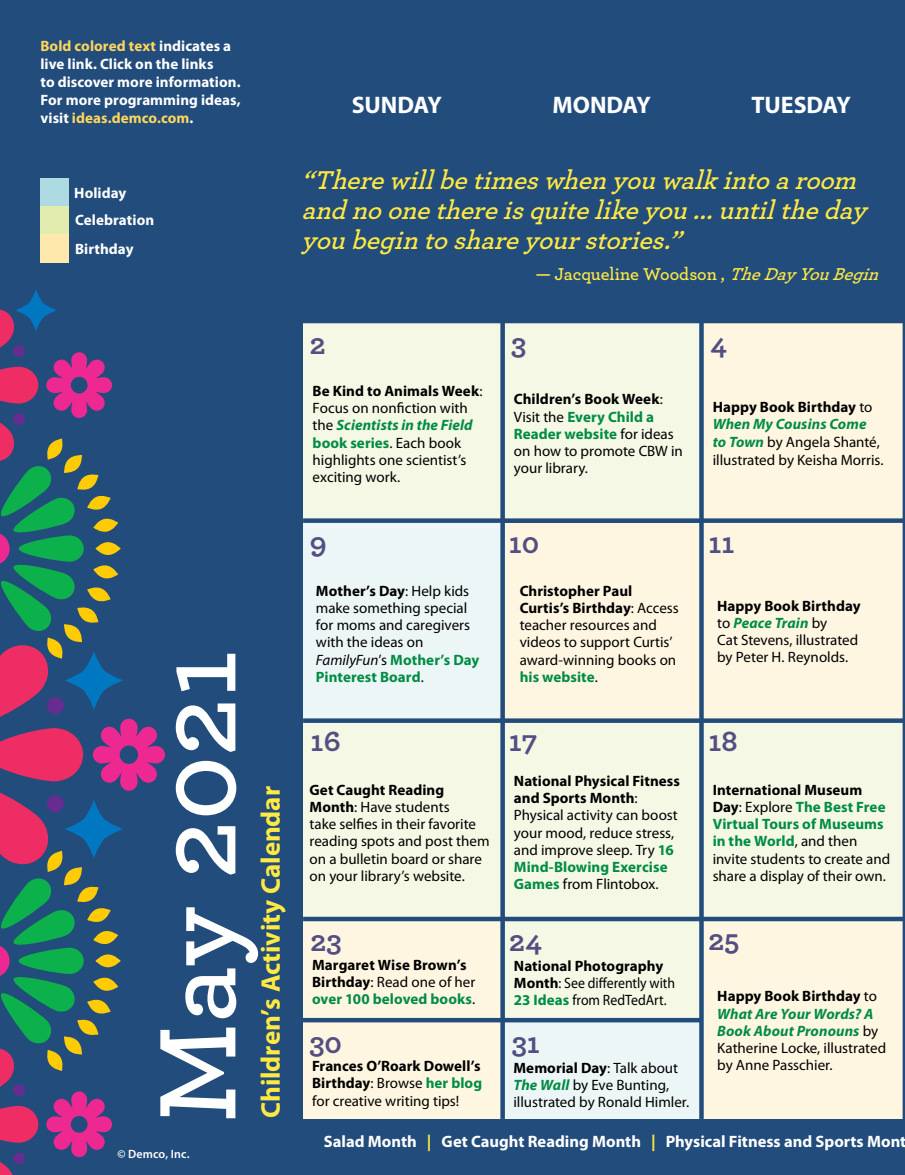
<style>
.page{position:relative;width:905px;height:1175px;background:#fff}
.page>*{position:absolute;margin:0;border:0;box-sizing:border-box;transform-origin:0 0}
.t1{font:600 114px "Archer Pro";color:#fff}
.t2{font:700 30px "Archer Pro";color:#544f82}
.t3{font:italic 600 27px/30px "Archer Pro";color:#ffe942}
.t4{font:700 27px "Myriad Pro";letter-spacing:-.005em;color:#ffe942}
.t5{font:700 24px "Myriad Pro";letter-spacing:-.005em;color:#fff}
.t6{font:600 18px "Archer Pro";letter-spacing:-.005em;color:#ffe942}
.t7{font:700 16.5px "Myriad Pro";color:#fff}
.t8{font:15px/17.2px "Myriad Pro";color:#000}
.t9{font:700 15px/18px "Myriad Pro";letter-spacing:.005em;color:#fff}
.t10{font:700 15px/17.2px "Myriad Pro";letter-spacing:.005em;color:#000}
.t11{font:15px/17.2px "Myriad Pro";color:#000;scale:.92 1}
.t12{font:600 12px "Myriad Pro";letter-spacing:.01em;color:#fff}
.s1{color:#ffd65c}
.s2{font-style:italic}
.s3{font-weight:700}
.s4{font-weight:700;font-style:italic;color:#008c44}
.s5{font-weight:700;color:#008c44}
.s6{font-weight:400}
.s7{color:#008c44}
.s8{color:#ffe942}
</style>
<div class="page">
<div style="left:0;top:0;width:904px;height:1174px;background:#224c7c"></div>
<svg style="left:0;top:290px;width:165px;height:884px"></svg>
<div style="left:40px;top:178px;width:29px;height:28px;background:#aedbe2"></div>
<div style="left:40px;top:206px;width:29px;height:28px;background:#e2ecae"></div>
<div style="left:40px;top:234px;width:29px;height:28px;background:#ffe8ac"></div>
<div style="left:303px;top:322px;width:199px;height:199px;background:#f4f8e4"></div>
<div style="left:303px;top:521px;width:199px;height:201px;background:#edf6f7"></div>
<div style="left:303px;top:722px;width:199px;height:198px;background:#f4f8e4"></div>
<div style="left:303px;top:919px;width:199px;height:199px;background:#fff6e2"></div>
<div style="left:502px;top:322px;width:200px;height:199px;background:#f4f8e4"></div>
<div style="left:502px;top:523px;width:200px;height:199px;background:#fff6e2"></div>
<div style="left:502px;top:720px;width:200px;height:200px;background:#f4f8e4"></div>
<div style="left:502px;top:919px;width:200px;height:103px;background:#f4f8e4"></div>
<div style="left:502px;top:1022px;width:200px;height:97px;background:#edf6f7"></div>
<div style="left:703px;top:322px;width:200px;height:199px;background:#fff6e2"></div>
<div style="left:703px;top:521px;width:200px;height:199px;background:#fff6e2"></div>
<div style="left:703px;top:720px;width:200px;height:200px;background:#f4f8e4"></div>
<div style="left:703px;top:919px;width:200px;height:199px;background:#fff6e2"></div>
<div style="left:500px;top:320px;width:5px;height:798px;background:#224c7c"></div>
<svg style="left:699px;top:323px;width:3px;height:795px;background:#325984"></svg>
<hr style="left:902px;top:123px;width:2px;height:996px;background:#224c7c">
<hr style="left:301px;top:319px;width:603px;height:4px;background:#224c7c">
<div style="left:303px;top:518px;width:601px;height:5px;background:#224c7c"></div>
<div style="left:303px;top:718px;width:601px;height:5px;background:#224c7c"></div>
<div style="left:303px;top:916px;width:601px;height:5px;background:#224c7c"></div>
<div style="left:303px;top:1017px;width:398px;height:5px;background:#224c7c"></div>
<p class="t9" style="left:40px;top:36px;width:202px"><span class="s1">Bold colored text</span> indicates a live link. Click on the links<br>to discover more information.<br>For more programming ideas, visit <span class="s1">ideas.demco.com</span>.</p>
<p class="t9" style="left:74px;top:178px;width:81px;line-height:28px">Holiday<br>Celebration<br>Birthday</p>
<h3 class="t5" style="left:352px;top:89px;width:91px">SUNDAY</h3>
<h3 class="t5" style="left:552px;top:89px;width:100px">MONDAY</h3>
<h3 class="t5" style="left:751px;top:89px;width:101px">TUESDAY</h3>
<h3 class="t3" style="left:301px;top:163px;width:575px">“Therewillbetimeswhenyouwalkintoaroom andnoonethereisquitelikeyou...untiltheday youbegintoshareyourstories.”</h3>
<p class="t6" style="left:536px;top:260px;width:352px">— Jacqueline Woodson , <span class="s2">TheDayYouBegin</span></p>
<h1 class="t1" style="left:112px;top:1122px;width:474px;rotate:-90deg">May 2021</h1>
<h3 class="t4" style="left:253px;top:1117px;width:333px;rotate:-90deg">Children’s Activity Calendar</h3>
<p class="t12" style="left:118px;top:1145px;width:73px">© Demco, Inc.</p>
<h2 class="t2" style="left:310px;top:320px;width:17px">2</h2>
<h2 class="t2" style="left:511px;top:320px;width:17px">3</h2>
<h2 class="t2" style="left:710px;top:320px;width:18px">4</h2>
<p class="t8" style="left:312px;top:382px;width:171px"><span class="s3">Be Kind to Animals Week</span>:<br>Focus on nonfiction with the <span class="s4">Scientists in the Field </span><span class="s5">book series</span>. Each book highlights one scientist’s exciting work.</p>
<p class="t8" style="left:514px;top:390px;width:170px"><span class="s3">Children’s Book Week</span>:<br>Visit the <span class="s5">Every Child a<br>Reader website</span> for ideas on how to promote CBW in your library.</p>
<p class="t8" style="left:712px;top:398px;width:172px;line-height:17.7px"><span class="s3">Happy Book Birthday</span> to<br><span class="s4">When My Cousins Come to Town</span> by Angela Shanté, illustrated by Keisha Morris.</p>
<h2 class="t2" style="left:508px;top:519px;width:32px">10</h2>
<h2 class="t2" style="left:310px;top:519px;width:18px">9</h2>
<h2 class="t2" style="left:708px;top:519px;width:28px">11</h2>
<p class="t8" style="left:316px;top:581px;width:165px"><span class="s3">Mother’s Day</span>: Help kids make something special for moms and caregivers with the ideas on<br><span class="s2">FamilyFun</span>’s <span class="s5">Mother’s Day<br>Pinterest Board</span>.</p>
<p class="t8" style="left:519px;top:581px;width:160px"><span class="s3">Christopher Paul<br>Curtis’s Birthday</span>: Access teacher resources and videos to support Curtis’ award-winning books on <span class="s5">his website</span>.</p>
<h2 class="t2" style="left:310px;top:717px;width:32px">16</h2>
<h2 class="t2" style="left:508px;top:717px;width:31px">17</h2>
<p class="t8" style="left:309px;top:780px;width:181px"><span class="s3">Get Caught Reading<br>Month</span>: Have students<br>take selfies in their favorite reading spots and post them on a bulletin board or share on your library’s website.</p>
<p class="t8" style="left:514px;top:772px;width:168px"><span class="s3">National Physical Fitness and Sports Month</span>:<br>Physical activity can boost your mood, reduce stress, and improve sleep. Try <span class="s5">16<br>Mind-Blowing Exercise<br>Games</span> from Flintobox.</p>
<h2 class="t2" style="left:310px;top:917px;width:32px">23</h2>
<h2 class="t2" style="left:509px;top:917px;width:34px">24</h2>
<p class="t10" style="left:312px;top:955px;width:165px">Margaret Wise Brown’s<br>Birthday<span class="s6">: Read one of her </span><span class="s7">over 100 beloved books</span><span class="s6">.</span></p>
<p class="t11" style="left:514px;top:957px;width:177px"><span class="s3">National Photography<br>Month</span>: See differently with<br><span class="s5">23 Ideas</span> from RedTedArt.</p>
<h2 class="t2" style="left:309px;top:1019px;width:34px">30</h2>
<h2 class="t2" style="left:511px;top:1019px;width:30px">31</h2>
<p class="t10" style="left:312px;top:1057px;width:172px;text-align:justify">Frances O’Roark Dowell’s Birthday<span class="s6">: Browse</span> <span class="s7">her blog </span><span class="s6">for creative writing tips!</span></p>
<p class="t8" style="left:513px;top:1058px;width:177px"><span class="s3">Memorial Day</span>: Talk about<br><span class="s4">The Wall</span> by Eve Bunting, illustrated by Ronald Himler.</p>
<p class="t8" style="left:717px;top:596px;width:145px"><span class="s3">Happy Book Birthday </span>to <span class="s4">Peace Train</span> by<br>Cat Stevens, illustrated by Peter H. Reynolds.</p>
<h2 class="t2" style="left:708px;top:717px;width:31px">18</h2>
<p class="t8" style="left:712px;top:780px;width:179px"><span class="s3">International Museum<br>Day</span>: Explore <span class="s5">The Best Free<br>Virtual Tours of Museums in the World</span>, and then invite students to create and share a display of their own.</p>
<h2 class="t2" style="left:708px;top:916px;width:33px">25</h2>
<p class="t8" style="left:717px;top:987px;width:170px"><span class="s3">Happy Book Birthday</span> to<br><span class="s4">What Are Your Words? A<br>Book About Pronouns</span> by<br>Katherine Locke, illustrated by Anne Passchier.</p>
<p class="t7" style="left:324px;top:1130px;width:584px">Salad Month <span class="s8">|</span> Get Caught Reading Month <span class="s8">|</span> Physical Fitness and Sports Mont</p>
</div>
